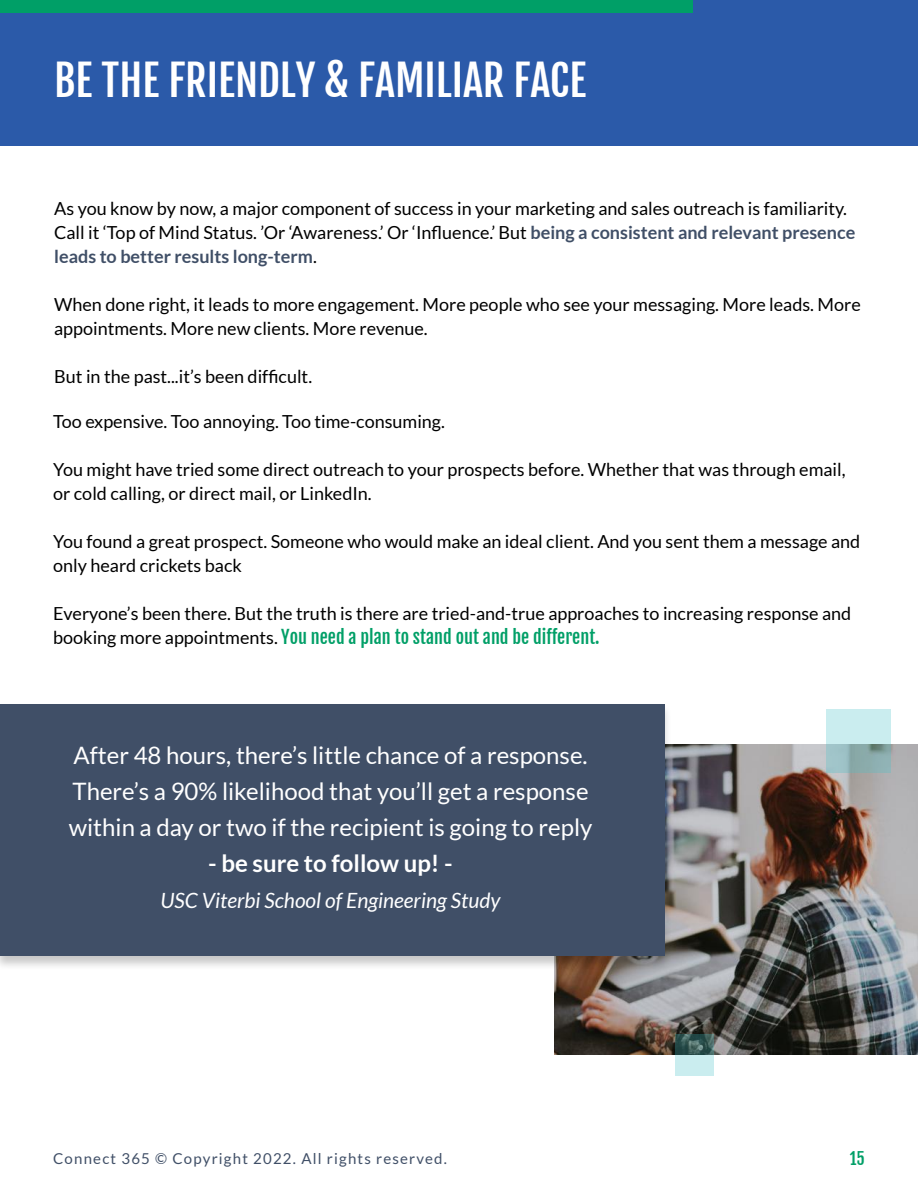
<style>
.page{position:relative;width:918px;height:1188px;background:#fff}
.page>*{position:absolute;margin:0;border:0;box-sizing:border-box;transform-origin:0 0}
.t1{font:42px "Fjalla One";color:#fff}
.t2{font:24px/36px "Lato";color:#fff}
.t3{font:700 24px "Lato";color:#fff}
.t4{font:italic 21px "Lato";color:#fff}
.t5{font:18px/24px "Lato";color:#000}
.t6{font:18px "Fjalla One";color:#009f67}
.t7{font:16.5px "Fjalla One";color:#009f67}
.t8{font:15px "Lato";letter-spacing:.08em;color:#404f67}
.s1{font-weight:700;color:#404f67}
.s2{font-family:"Lato";color:#000}
</style>
<div class="page">
<div style="left:0;top:0;width:918px;height:146px;background:#2b5aa9"></div>
<div style="left:0;top:0;width:692px;height:13px;background:#009f67"></div>
<img style="left:554px;top:744px;width:364px;height:311px">
<svg style="left:826px;top:710px;width:65px;height:63px;background:#afd1d3"></svg>
<svg style="left:675px;top:1034px;width:38px;height:41px;background:#7ea1a0"></svg>
<div style="left:0;top:702px;width:672px;height:268px;background:#000;opacity:.22"></div>
<div style="left:0;top:704px;width:664px;height:252px;background:#404f67"></div>
<h1 class="t1" style="left:54px;top:54px;width:534px">BE THE FRIENDLY &amp; FAMILIAR FACE</h1>
<p class="t5" style="left:54px;top:196px;width:803px">As you know by now, a major component of success in your marketing and sales outreach is familiarity.<br>Call it ‘Top of Mind Status. ’Or ‘Awareness.’ Or ‘Influence.’ But <span class="s1">being a consistent and relevant presence leads to better results long-term</span>.</p>
<p class="t5" style="left:54px;top:292px;width:808px">When done right, it leads to more engagement. More people who see your messaging. More leads. More appointments. More new clients. More revenue.</p>
<p class="t5" style="left:54px;top:364px;width:259px">But in the past...it’s been difficult.</p>
<p class="t5" style="left:53px;top:410px;width:393px">Too expensive. Too annoying. Too time-consuming.</p>
<p class="t5" style="left:53px;top:458px;width:794px">You might have tried some direct outreach to your prospects before. Whether that was through email, or cold calling, or direct mail, or LinkedIn.</p>
<p class="t5" style="left:53px;top:530px;width:809px">You found a great prospect. Someone who would make an ideal client. And you sent them a message and only heard crickets back</p>
<p class="t5" style="left:53px;top:602px;width:800px">Everyone’s been there. But the truth is there are tried-and-true approaches to increasing response and</p>
<p class="t6" style="left:53px;top:626px;width:548px"><span class="s2">booking more appointments.</span> You need a plan to stand out and be different.</p>
<h2 class="t2" style="left:69px;top:737px;width:525px">After 48 hours, there’s little chance of a response.<br>There’s a 90% likelihood that you’ll get a response within a day or two if the recipient is going to reply</h2>
<h2 class="t3" style="left:208px;top:849px;width:246px">- be sure to follow up! -</h2>
<p class="t4" style="left:161px;top:889px;width:341px">USC Viterbi School of Engineering Study</p>
<p class="t8" style="left:53px;top:1150px;width:395px">Connect 365 © Copyright 2022. All rights reserved.</p>
<p class="t7" style="left:850px;top:1149px;width:16px">15</p>
</div>
